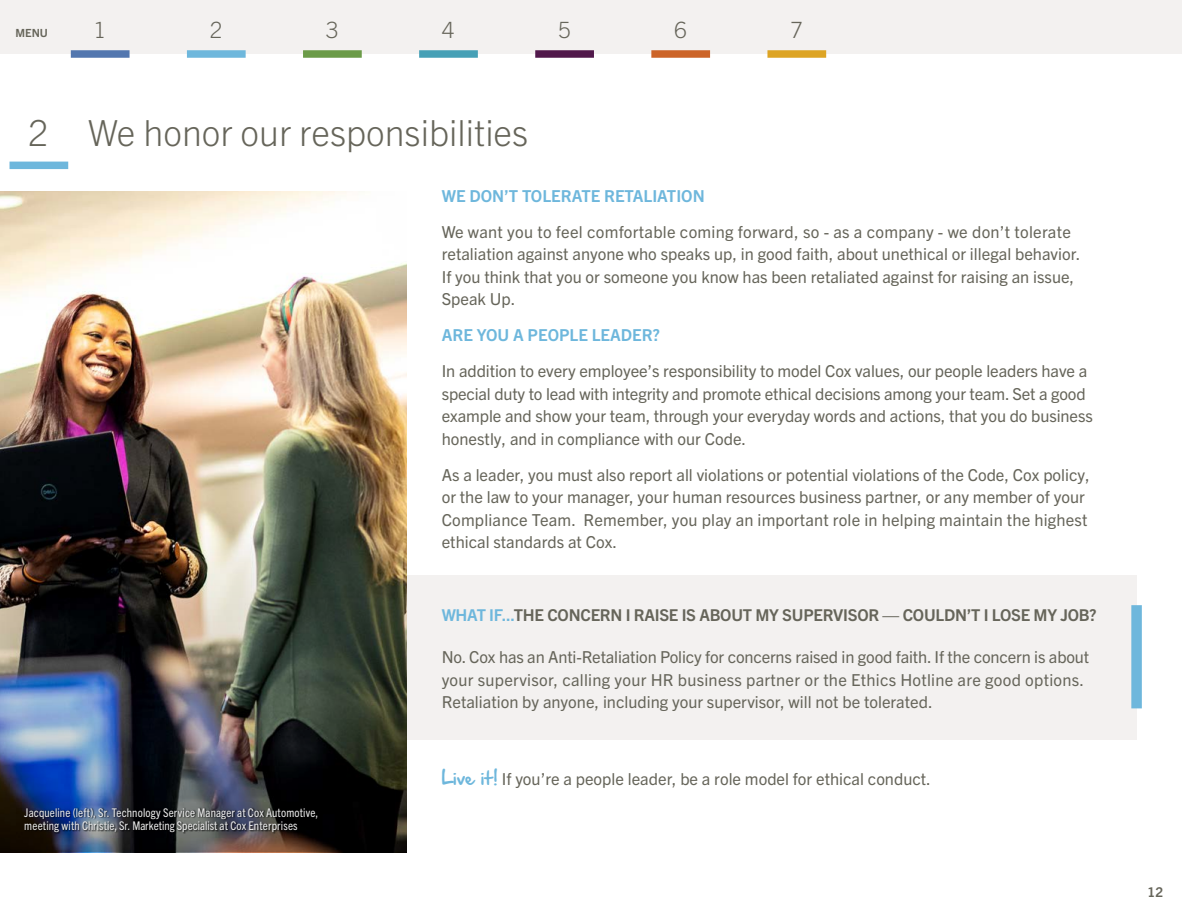
<style>
.page{position:relative;width:1182px;height:918px;background:#fff}
.page>*{position:absolute;margin:0;border:0;box-sizing:border-box;transform-origin:0 0}
.t1{font:300 36px "Trade Gothic Next LT Pro";color:#66655a}
.t2{font:300 22.5px "Trade Gothic Next LT Pro";color:#66655a}
.t3{font:16.5px/22.5px "Trade Gothic Next LT Pro";color:#66655a}
.t4{font:700 16.5px "Trade Gothic Next LT Pro";color:#6eb7dc}
.t5{font:700 16.35px "Trade Gothic Next LT Pro";letter-spacing:-.015em;color:#66655a}
.t6{font:700 13.5px "Trade Gothic Next LT Pro";color:#66655a}
.t7{font:condensed 12px/13.5px "Trade Gothic Next LT Pro";letter-spacing:.01em;color:#ebebeb}
.t8{font:700 11.25px "Trade Gothic Next LT Pro";color:#66655a}
.s1{color:#6eb7dc}
.s2{font-family:"Hand Of Sean Pro";font-size:22.5px;color:#6eb7dc}
</style>
<div class="page">
<div style="left:10px;top:162px;width:58px;height:7px;background:#6eb7dc"></div>
<div style="left:344px;top:575px;width:792px;height:164px;background:#f3f1f0"></div>
<div style="left:1131px;top:605px;width:10px;height:103px;background:#6eb7dc"></div>
<img style="left:0;top:191px;width:407px;height:330px">
<img style="left:0;top:521px;width:407px;height:331px">
<div style="left:0;top:0;width:1181px;height:54px;background:#f3f1f0"></div>
<div style="left:71px;top:50px;width:58px;height:8px;background:#5377af"></div>
<div style="left:303px;top:50px;width:59px;height:8px;background:#6b9b48"></div>
<div style="left:419px;top:50px;width:59px;height:8px;background:#46a0b6"></div>
<div style="left:535px;top:50px;width:59px;height:8px;background:#51184b"></div>
<div style="left:651px;top:50px;width:59px;height:8px;background:#cc6428"></div>
<div style="left:767px;top:50px;width:59px;height:8px;background:#dda424"></div>
<div style="left:187px;top:50px;width:58px;height:8px;background:#6eb7dc"></div>
<div style="left:24px;top:808px;width:294px;height:26px;background:#000;opacity:.75"></div>
<p class="t8" style="left:16px;top:25px;width:34px">MENU</p>
<h2 class="t2" style="left:94px;top:15px;width:14px">1<sup>1</sup></h2>
<h2 class="t2" style="left:210px;top:15px;width:14px">2<sup>2</sup></h2>
<h2 class="t2" style="left:326px;top:15px;width:14px">3<sup>3</sup></h2>
<h2 class="t2" style="left:442px;top:15px;width:14px">4<sup>4</sup></h2>
<h2 class="t2" style="left:558px;top:15px;width:14px">5<sup>5</sup></h2>
<h2 class="t2" style="left:674px;top:15px;width:14px">6<sup>6</sup></h2>
<h2 class="t2" style="left:790px;top:15px;width:14px">7<sup>8</sup></h2>
<h1 class="t1" style="left:28px;top:108px;width:501px">2 We honor our responsibilities</h1>
<p class="t4" style="left:441px;top:184px;width:264px">WE DON’T TOLERATE RETALIATION</p>
<p class="t3" style="left:441px;top:219px;width:640px">We want you to feel comfortable coming forward, so - as a company - we don’t tolerate retaliation against anyone who speaks up, in good faith, about unethical or illegal behavior.<br>If you think that you or someone you know has been retaliated against for raising an issue, Speak Up.</p>
<p class="t4" style="left:441px;top:324px;width:220px">ARE YOU A PEOPLE LEADER?</p>
<p class="t3" style="left:441px;top:359px;width:652px">In addition to every employee’s responsibility to model Cox values, our people leaders have a special duty to lead with integrity and promote ethical decisions among your team. Set a good example and show your team, through your everyday words and actions, that you do business honestly, and in compliance with our Code.</p>
<p class="t3" style="left:441px;top:462px;width:649px">As a leader, you must also report all violations or potential violations of the Code, Cox policy, or the law to your manager, your human resources business partner, or any member of your Compliance Team. Remember, you play an important role in helping maintain the highest ethical standards at Cox.</p>
<p class="t5" style="left:441px;top:603px;width:656px"><span class="s1">WHAT IF...</span>THE CONCERN I RAISE IS ABOUT MY SUPERVISOR — COULDN’T I LOSE MY JOB?</p>
<p class="t3" style="left:441px;top:645px;width:649px">No. Cox has an Anti-Retaliation Policy for concerns raised in good faith. If the concern is about your supervisor, calling your HR business partner or the Ethics Hotline are good options.<br>Retaliation by anyone, including your supervisor, will not be tolerated.</p>
<p class="t7" style="left:24px;top:805px;width:295px">Jacqueline (left), Sr. Technology Service Manager at Cox Automotive, meeting with Christie, Sr. Marketing Specialist at Cox Enterprises</p>
<p class="t3" style="left:441px;top:766px;width:490px"><span class="s2">Live it!</span> If you’re a people leader, be a role model for ethical conduct.</p>
<p class="t6" style="left:1147px;top:883px;width:17px">12</p>
</div>
